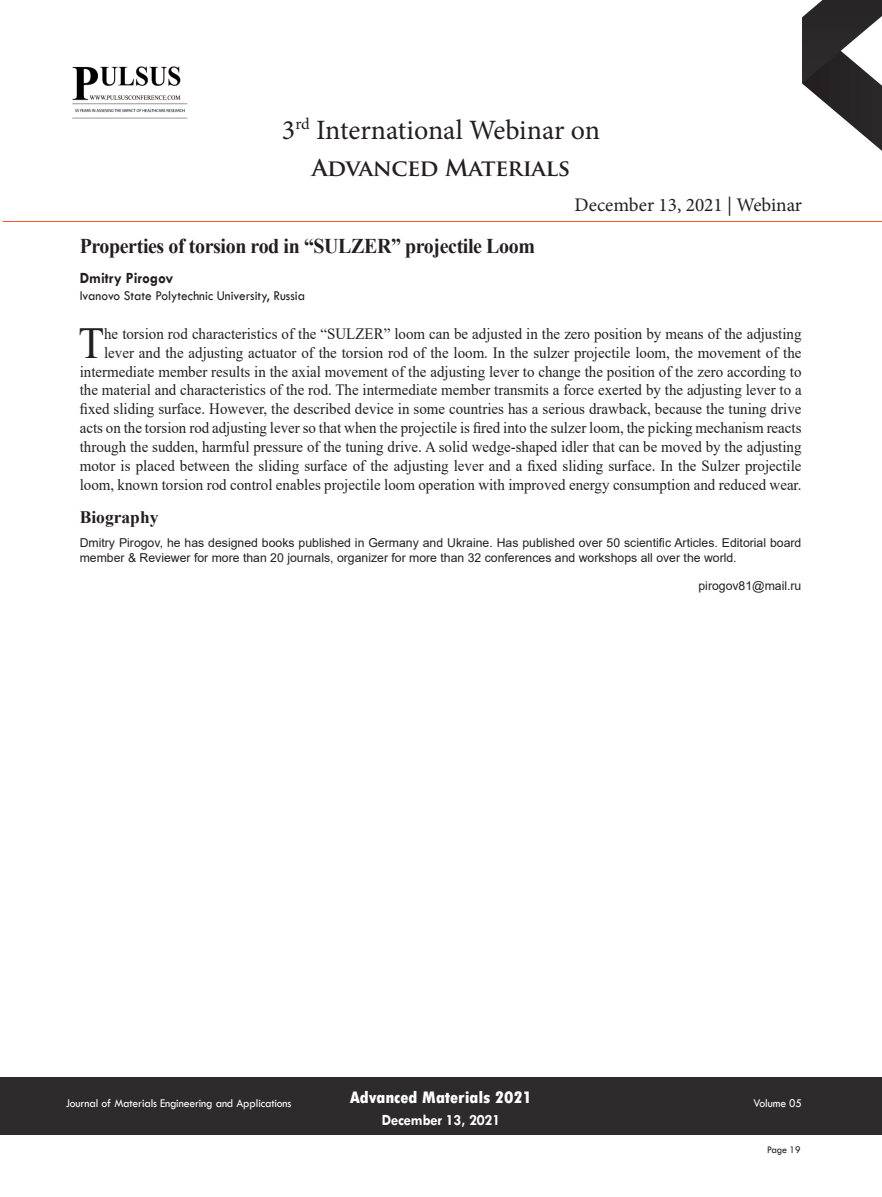
<style>
.page{position:relative;width:882px;height:1197px;background:#fff}
.page>*{position:absolute;margin:0;border:0;box-sizing:border-box;transform-origin:0 0}
.Abstract{font:44.27px "Times New Roman";color:#231f20;scale:.95 1}
.t1{font:28px "Minion Pro";letter-spacing:-.005em;color:#231f20}
.t2{font:700 22.75px "Trajan Pro";letter-spacing:-.02em;color:#231f20}
.t3{font:700 21px "Times New Roman";letter-spacing:-.02em;color:#231f20;scale:.95 1}
.t4{font:19.25px "Minion Pro";color:#231f20}
.t5{font:800 condensed 17.5px "Tw Cen";letter-spacing:-.01em;color:#fff;scale:1.1 1}
.Bio_Heading{font:700 17.5px "Times New Roman";color:#231f20}
.Abstract-2{font:15.75px/18.9px "Times New Roman";color:#231f20;text-align:right;scale:.95 1}
.t6{font:700 15.75px "Tw Cen";letter-spacing:-.01em;color:#fff;scale:.95 1}
.Name{font:700 15.75px "Tw Cen";color:#231f20;scale:.95 1}
.Affiliation{font:14px "Tw Cen";color:#231f20;scale:.95 1}
.Biography{font:12.25px/15.8px "Arial";color:#231f20}
.t7{font:12.25px "Tw Cen";letter-spacing:-.01em;color:#fff;scale:.95 1}
.t8{font:10.5px "Tw Cen";letter-spacing:-.02em;color:#231f20;scale:.95 1}
</style>
<div class="page">
<svg style="left:802px;top:0;width:80px;height:151px"></svg>
<div style="left:0;top:1077px;width:882px;height:58px;background:#2e2b2c"></div>
<hr style="left:3px;top:221px;width:879px;height:1px;background:#f25b21">
<img style="left:72px;top:66px;width:116px;height:52px">
<h2 class="t1" style="left:282px;top:111px;width:320px">3<sup>rd</sup> International Webinar on</h2>
<h3 class="t2" style="left:312px;top:153px;width:260px">Advanced Materials</h3>
<p class="t4" style="left:575px;top:192px;width:229px">December 13, 2021 | Webinar</p>
<p class="t3" style="left:80px;top:230px;width:481px">Properties of torsion rod in “SULZER” projectile Loom</p>
<p class="Name" style="left:80px;top:268px;width:100px">Dmitry Pirogov</p>
<p class="Affiliation" style="left:80px;top:287px;width:239px">Ivanovo State Polytechnic University, Russia</p>
<p class="Abstract" style="left:78px;top:312px;width:29px">T</p>
<p class="Abstract-2" style="left:80px;top:324px;width:761px">he torsion rod characteristics of the “SULZER” loom can be adjusted in the zero position by means of the adjusting lever and the adjusting actuator of the torsion rod of the loom. In the sulzer projectile loom, the movement of the intermediate member results in the axial movement of the adjusting lever to change the position of the zero according to the material and characteristics of the rod. The intermediate member transmits a force exerted by the adjusting lever to a fixed sliding surface. However, the described device in some countries has a serious drawback, because the tuning drive acts on the torsion rod adjusting lever so that when the projectile is fired into the sulzer loom, the picking mechanism reacts through the sudden, harmful pressure of the tuning drive. A solid wedge-shaped idler that can be moved by the adjusting motor is placed between the sliding surface of the adjusting lever and a fixed sliding surface. In the Sulzer projectile loom, known torsion rod control enables projectile loom operation with improved energy consumption and reduced wear.</p>
<p class="Bio_Heading" style="left:80px;top:505px;width:80px">Biography</p>
<p class="Biography" style="left:80px;top:534px;width:723px">Dmitry Pirogov, he has designed books published in Germany and Ukraine. Has published over 50 scientific Articles. Editorial board member &amp; Reviewer for more than 20 journals, organizer for more than 32 conferences and workshops all over the world.</p>
<p class="Biography" style="left:698px;top:578px;width:104px">pirogov81@mail.ru</p>
<p class="t5" style="left:350px;top:1087px;width:167px">Advanced Materials 2021</p>
<p class="t6" style="left:382px;top:1111px;width:126px">December 13, 2021</p>
<p class="t7" style="left:66px;top:1096px;width:239px">Journal of Materials Engineering and Applications</p>
<p class="t7" style="left:753px;top:1095px;width:53px">Volume 05</p>
<p class="t8" style="left:767px;top:1143px;width:37px">Page 19</p>
</div>
